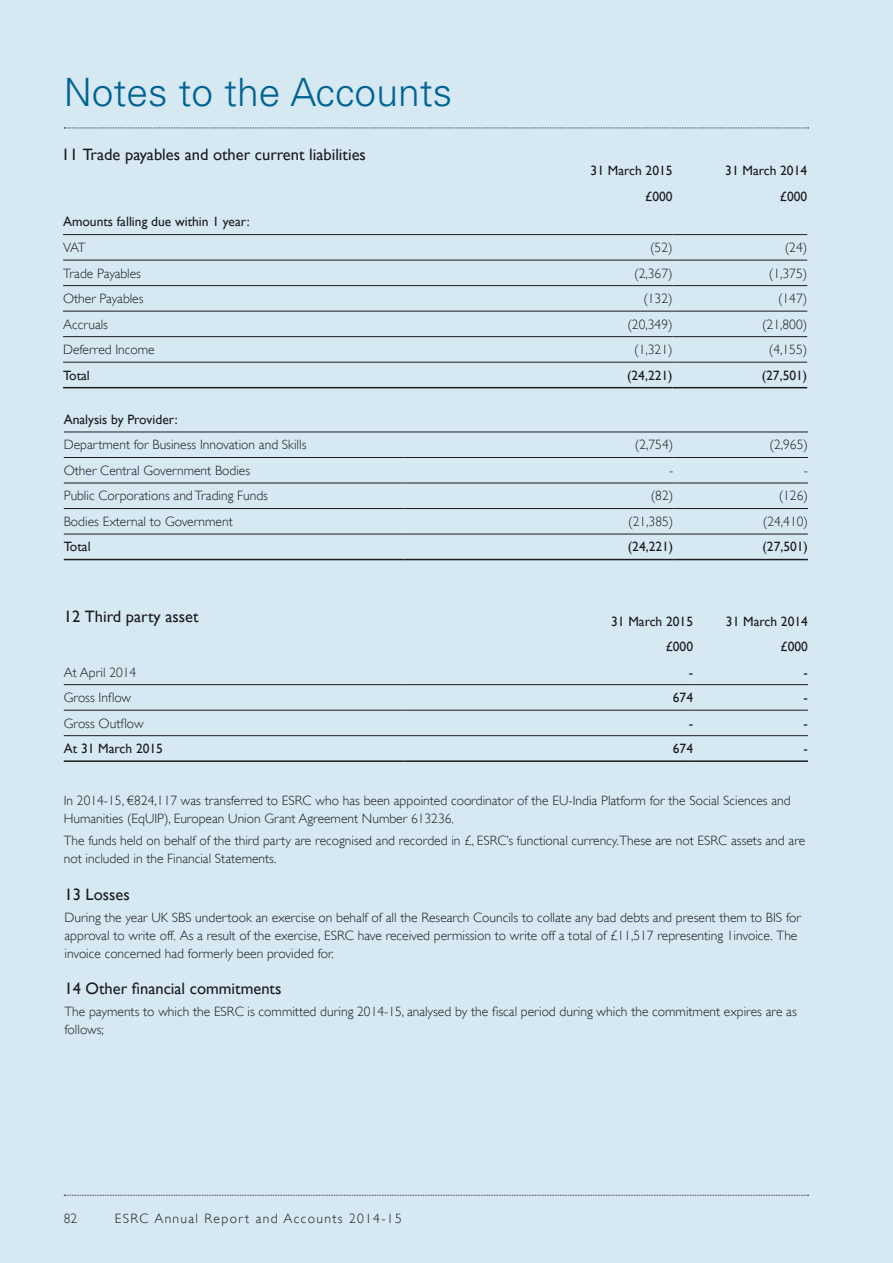
<style>
.page{position:relative;width:893px;height:1263px;background:#d6e8f2}
.page>*{position:absolute;margin:0;border:0;box-sizing:border-box;transform-origin:0 0}
.t1{font:300 39px "Univers";color:#006493}
.t2{font:16.5px "Gill Sans";color:#1b1c20}
.t3{font:300 13.5px/18px "Gill Sans";color:#1b1c20}
.t4{font:13.5px "Gill Sans";color:#1b1c20}
.t5{font:300 13.5px "Gill Sans";letter-spacing:.1em;color:#1b1c20}
</style>
<div class="page">
<svg style="left:64px;top:128px;width:744px;height:1px"></svg>
<svg style="left:64px;top:1195px;width:744px;height:1px"></svg>
<hr style="left:64px;top:760px;width:340px;height:2px;background:#1b1c20">
<hr style="left:404px;top:760px;width:289px;height:2px;background:#1b1c20">
<hr style="left:693px;top:760px;width:115px;height:2px;background:#1b1c20">
<hr style="left:64px;top:735px;width:340px;height:1px;background:#1b1c20">
<hr style="left:404px;top:735px;width:289px;height:1px;background:#1b1c20">
<hr style="left:693px;top:735px;width:115px;height:1px;background:#1b1c20">
<hr style="left:64px;top:684px;width:340px;height:1px;background:#1b1c20">
<hr style="left:404px;top:684px;width:289px;height:1px;background:#1b1c20">
<hr style="left:693px;top:684px;width:115px;height:1px;background:#1b1c20">
<hr style="left:64px;top:710px;width:340px;height:1px;background:#1b1c20">
<hr style="left:404px;top:710px;width:289px;height:1px;background:#1b1c20">
<hr style="left:693px;top:710px;width:115px;height:1px;background:#1b1c20">
<hr style="left:63px;top:234px;width:340px;height:1px;background:#1b1c20">
<hr style="left:403px;top:234px;width:270px;height:1px;background:#1b1c20">
<hr style="left:673px;top:234px;width:134px;height:1px;background:#1b1c20">
<hr style="left:63px;top:260px;width:340px;height:1px;background:#1b1c20">
<hr style="left:403px;top:260px;width:270px;height:1px;background:#1b1c20">
<hr style="left:673px;top:260px;width:134px;height:1px;background:#1b1c20">
<hr style="left:63px;top:285px;width:340px;height:1px;background:#1b1c20">
<hr style="left:403px;top:285px;width:270px;height:1px;background:#1b1c20">
<hr style="left:673px;top:285px;width:134px;height:1px;background:#1b1c20">
<hr style="left:63px;top:311px;width:340px;height:1px;background:#1b1c20">
<hr style="left:403px;top:311px;width:270px;height:1px;background:#1b1c20">
<hr style="left:673px;top:311px;width:134px;height:1px;background:#1b1c20">
<hr style="left:63px;top:336px;width:340px;height:1px;background:#1b1c20">
<hr style="left:403px;top:336px;width:270px;height:1px;background:#1b1c20">
<hr style="left:673px;top:336px;width:134px;height:1px;background:#1b1c20">
<hr style="left:63px;top:362px;width:340px;height:1px;background:#1b1c20">
<hr style="left:403px;top:362px;width:270px;height:1px;background:#1b1c20">
<hr style="left:673px;top:362px;width:134px;height:1px;background:#1b1c20">
<hr style="left:63px;top:387px;width:340px;height:1px;background:#1b1c20">
<hr style="left:403px;top:387px;width:270px;height:1px;background:#1b1c20">
<hr style="left:673px;top:387px;width:134px;height:1px;background:#1b1c20">
<hr style="left:64px;top:432px;width:340px;height:1px;background:#1b1c20">
<hr style="left:404px;top:432px;width:269px;height:1px;background:#1b1c20">
<hr style="left:673px;top:432px;width:135px;height:1px;background:#1b1c20">
<hr style="left:64px;top:457px;width:340px;height:1px;background:#1b1c20">
<hr style="left:404px;top:457px;width:269px;height:1px;background:#1b1c20">
<hr style="left:673px;top:457px;width:135px;height:1px;background:#1b1c20">
<hr style="left:64px;top:483px;width:340px;height:1px;background:#1b1c20">
<hr style="left:404px;top:483px;width:269px;height:1px;background:#1b1c20">
<hr style="left:673px;top:483px;width:135px;height:1px;background:#1b1c20">
<hr style="left:64px;top:508px;width:340px;height:1px;background:#1b1c20">
<hr style="left:404px;top:508px;width:269px;height:1px;background:#1b1c20">
<hr style="left:673px;top:508px;width:135px;height:1px;background:#1b1c20">
<hr style="left:64px;top:534px;width:340px;height:1px;background:#1b1c20">
<hr style="left:404px;top:534px;width:269px;height:1px;background:#1b1c20">
<hr style="left:673px;top:534px;width:135px;height:1px;background:#1b1c20">
<hr style="left:64px;top:559px;width:340px;height:1px;background:#1b1c20">
<hr style="left:404px;top:559px;width:269px;height:1px;background:#1b1c20">
<hr style="left:673px;top:559px;width:135px;height:1px;background:#1b1c20">
<h1 class="t1" style="left:64px;top:69px;width:390px">Notes to the Accounts</h1>
<p class="t2" style="left:62px;top:145px;width:306px">11 Trade payables and other current liabilities</p>
<p class="t4" style="left:591px;top:163px;width:83px">31 March 2015</p>
<p class="t4" style="left:725px;top:163px;width:83px">31 March 2014</p>
<p class="t4" style="left:645px;top:188px;width:29px">£000</p>
<p class="t4" style="left:780px;top:188px;width:29px">£000</p>
<p class="t4" style="left:63px;top:214px;width:188px">Amounts falling due within 1 year:</p>
<p class="t3" style="left:63px;top:238px;width:24px">VAT</p>
<p class="t3" style="left:650px;top:238px;width:24px">(52)</p>
<p class="t3" style="left:785px;top:238px;width:24px">(24)</p>
<p class="t3" style="left:63px;top:263px;width:79px">Trade Payables</p>
<p class="t3" style="left:634px;top:263px;width:40px">(2,367)</p>
<p class="t3" style="left:769px;top:263px;width:40px">(1,375)</p>
<p class="t3" style="left:63px;top:289px;width:82px">Other Payables</p>
<p class="t3" style="left:643px;top:289px;width:31px">(132)</p>
<p class="t3" style="left:778px;top:289px;width:31px">(147)</p>
<p class="t3" style="left:63px;top:314px;width:46px">Accruals</p>
<p class="t3" style="left:627px;top:314px;width:47px">(20,349)</p>
<p class="t3" style="left:762px;top:314px;width:47px">(21,800)</p>
<p class="t3" style="left:63px;top:340px;width:93px">Deferred Income</p>
<p class="t3" style="left:634px;top:340px;width:40px">(1,321)</p>
<p class="t3" style="left:769px;top:340px;width:40px">(4,155)</p>
<p class="t4" style="left:63px;top:367px;width:28px">Total</p>
<p class="t4" style="left:627px;top:367px;width:47px">(24,221)</p>
<p class="t4" style="left:762px;top:367px;width:47px">(27,501)</p>
<p class="t4" style="left:64px;top:411px;width:115px">Analysis by Provider:</p>
<p class="t3" style="left:64px;top:435px;width:244px">Department for Business Innovation and Skills</p>
<p class="t3" style="left:635px;top:435px;width:40px">(2,754)</p>
<p class="t3" style="left:770px;top:435px;width:40px">(2,965)</p>
<p class="t3" style="left:64px;top:461px;width:188px">Other Central Government Bodies</p>
<p class="t3" style="left:669px;top:461px;width:6px">-</p>
<p class="t3" style="left:804px;top:461px;width:6px">-</p>
<p class="t3" style="left:64px;top:486px;width:206px">Public Corporations and Trading Funds</p>
<p class="t3" style="left:651px;top:486px;width:24px">(82)</p>
<p class="t3" style="left:779px;top:486px;width:31px">(126)</p>
<p class="t3" style="left:64px;top:512px;width:170px">Bodies External to Government</p>
<p class="t3" style="left:628px;top:512px;width:47px">(21,385)</p>
<p class="t3" style="left:763px;top:512px;width:47px">(24,410)</p>
<p class="t4" style="left:64px;top:539px;width:28px">Total</p>
<p class="t4" style="left:628px;top:539px;width:47px">(24,221)</p>
<p class="t4" style="left:762px;top:539px;width:47px">(27,501)</p>
<p class="t2" style="left:64px;top:606px;width:136px">12 Third party asset</p>
<p class="t4" style="left:611px;top:613px;width:83px">31 March 2015</p>
<p class="t4" style="left:726px;top:613px;width:83px">31 March 2014</p>
<p class="t4" style="left:666px;top:638px;width:29px">£000</p>
<p class="t4" style="left:780px;top:638px;width:29px">£000</p>
<p class="t3" style="left:64px;top:662px;width:74px">At April 2014</p>
<p class="t4" style="left:689px;top:664px;width:6px">-</p>
<p class="t4" style="left:804px;top:664px;width:6px">-</p>
<p class="t3" style="left:64px;top:688px;width:69px">Gross Inflow</p>
<p class="t4" style="left:673px;top:689px;width:22px">674</p>
<p class="t4" style="left:804px;top:689px;width:6px">-</p>
<p class="t3" style="left:64px;top:713px;width:81px">Gross Outflow</p>
<p class="t4" style="left:689px;top:715px;width:6px">-</p>
<p class="t4" style="left:804px;top:715px;width:6px">-</p>
<p class="t4" style="left:64px;top:741px;width:101px">At 31 March 2015</p>
<p class="t4" style="left:673px;top:741px;width:22px">674</p>
<p class="t4" style="left:804px;top:741px;width:6px">-</p>
<p class="t3" style="left:64px;top:790px;width:728px">In 2014-15, €824,117 was transferred to ESRC who has been appointed coordinator of the EU-India Platform for the Social Sciences and<br>Humanities (EqUIP), European Union Grant Agreement Number 613236.</p>
<p class="t3" style="left:64px;top:831px;width:743px">The funds held on behalf of the third party are recognised and recorded in £, ESRC’s functional currency.These are not ESRC assets and are not included in the Financial Statements.</p>
<p class="t2" style="left:64px;top:884px;width:67px">13 Losses</p>
<p class="t3" style="left:64px;top:908px;width:738px">During the year UK SBS undertook an exercise on behalf of all the Research Councils to collate any bad debts and present them to BIS for approval to write off. As a result of the exercise, ESRC have received permission to write off a total of £11,517 representing 1invoice. The invoice concerned had formerly been provided for.</p>
<p class="t2" style="left:64px;top:979px;width:218px">14 Other financial commitments</p>
<p class="t3" style="left:64px;top:1002px;width:734px">The payments to which the ESRC is committed during 2014-15, analysed by the fiscal period during which the commitment expires are as follows;</p>
<p class="t3" style="left:64px;top:1209px;width:15px">82</p>
<p class="t5" style="left:115px;top:1208px;width:288px">ESRC Annual Report and Accounts 2014-15</p>
</div>
